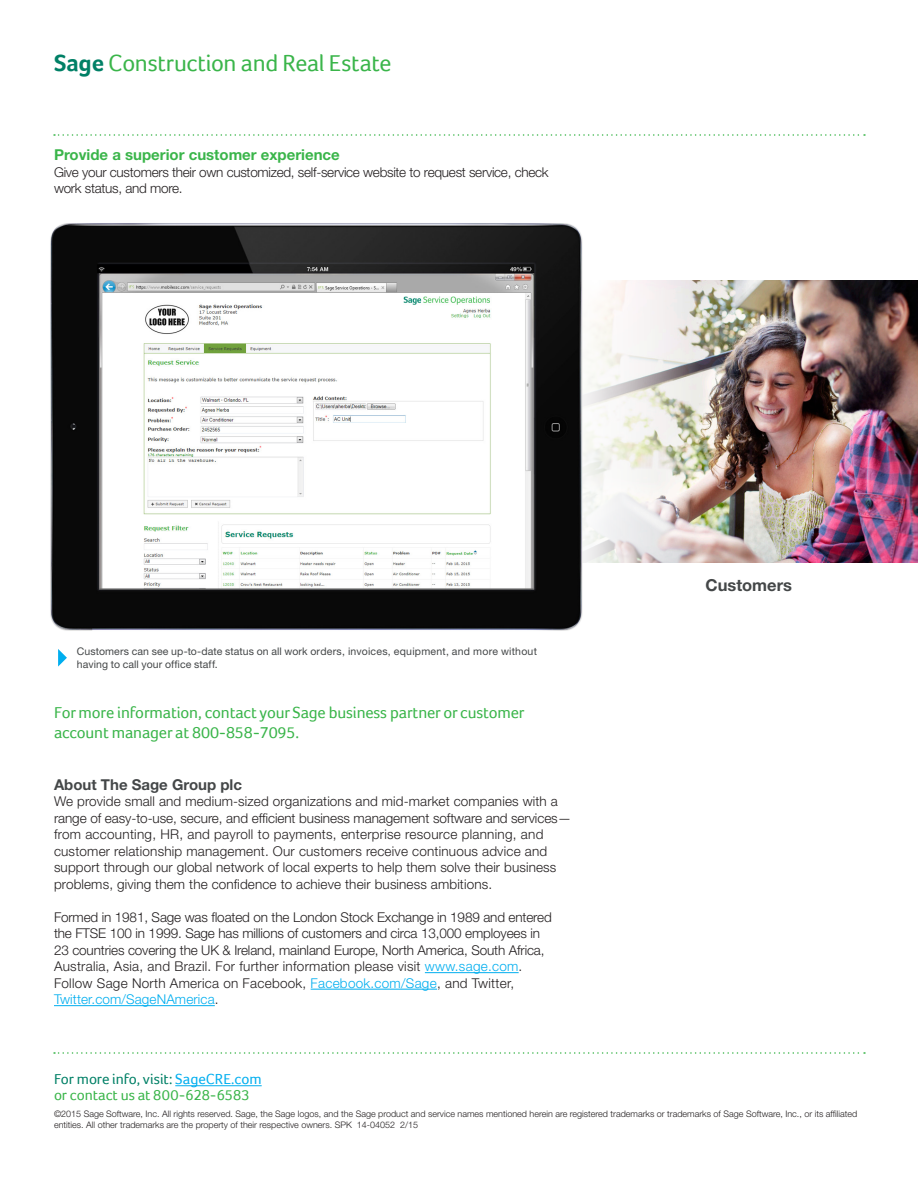
<style>
.page{position:relative;width:918px;height:1188px;background:#fff}
.page>*{position:absolute;margin:0;border:0;box-sizing:border-box;transform-origin:0 0}
.Product_Name_-_p2{font:24px "Foco";letter-spacing:-.01em;color:#3ab54a}
.About_Sage{font:16.5px/19.5px "Foco";letter-spacing:-.01em;color:#3ab54a}
.Subhead{font:700 16.5px "Helvetica Neue";color:#444748}
.Subhead-2{font:700 15px "Helvetica Neue";color:#3ab54a}
.More_info{font:15px "Foco";letter-spacing:-.005em;color:#008066}
.Contact_us{font:15px "Foco";letter-spacing:-.005em;color:#3ab54a}
.About_Sage-2{font:700 15px "Helvetica Neue";color:#444748}
.Body_copy{font:300 13.5px/16.5px "Helvetica Neue";letter-spacing:.01em;color:#231f20}
.Body_copy-2{font:300 13.5px/16.5px "Helvetica Neue";letter-spacing:-.01em;color:#231f20}
.Body_copy-3{font:300 13.5px/16.5px "Helvetica Neue";letter-spacing:-.02em;color:#231f20}
.Customer_details{font:10.5px/12.6px "Helvetica Neue";letter-spacing:.01em;color:#444748}
.Copyright{font:300 9px/10.8px "Helvetica Neue";color:#231f20}
.s1{font-weight:700;color:#008066}
.s2{color:#00aeef}
</style>
<div class="page">
<img style="left:891px;top:281px;width:27px;height:281px">
<svg style="left:54px;top:1052px;width:811px;height:2px"></svg>
<hr style="left:175px;top:1085px;width:87px;height:1px;background:#00aeef">
<img style="left:608px;top:280px;width:283px;height:283px">
<img style="left:50px;top:223px;width:558px;height:408px">
<svg style="left:54px;top:134px;width:811px;height:2px"></svg>
<hr style="left:425px;top:972px;width:94px;height:1px;background:#00aeef">
<hr style="left:311px;top:989px;width:126px;height:1px;background:#00aeef">
<hr style="left:54px;top:1005px;width:161px;height:1px;background:#00aeef">
<svg style="left:58px;top:649px;width:9px;height:18px"></svg>
<p class="Product_Name_-_p2" style="left:54px;top:49px;width:339px"><span class="s1">Sage</span> Construction and Real Estate</p>
<p class="Subhead-2" style="left:54px;top:146px;width:287px">Provide a superior customer experience</p>
<p class="Body_copy-3" style="left:54px;top:163px;width:496px">Give your customers their own customized, self-service website to request service, check work status, and more.</p>
<p class="Customer_details" style="left:77px;top:645px;width:462px">Customers can see up-to-date status on all work orders, invoices, equipment, and more without having to call your office staff.</p>
<p class="About_Sage" style="left:54px;top:703px;width:472px">For more information, contact your Sage business partner or customer account manager at 800-858-7095.</p>
<p class="About_Sage-2" style="left:54px;top:775px;width:190px">About The Sage Group plc</p>
<p class="Body_copy" style="left:54px;top:793px;width:519px">We provide small and medium-sized organizations and mid-market companies with a range of easy-to-use, secure, and efficient business management software and services— from accounting, HR, and payroll to payments, enterprise resource planning, and customer relationship management. Our customers receive continuous advice and support through our global network of local experts to help them solve their business problems, giving them the confidence to achieve their business ambitions.</p>
<p class="Body_copy-2" style="left:54px;top:908px;width:499px">Formed in 1981, Sage was floated on the London Stock Exchange in 1989 and entered the FTSE 100 in 1999. Sage has millions of customers and circa 13,000 employees in 23 countries covering the UK &amp; Ireland, mainland Europe, North America, South Africa, Australia, Asia, and Brazil. For further information please visit <span class="s2">www.sage.com</span>.<br>Follow Sage North America on Facebook, <span class="s2">Facebook.com/Sage</span>, and Twitter, <span class="s2">Twitter.com/SageNAmerica</span>.</p>
<p class="More_info" style="left:54px;top:1070px;width:209px">For more info, visit: <span class="s2">SageCRE.com</span></p>
<p class="Contact_us" style="left:54px;top:1087px;width:197px">or contact us at 800-628-6583</p>
<p class="Subhead" style="left:706px;top:575px;width:88px">Customers</p>
<p class="Copyright" style="left:54px;top:1108px;width:805px">©2015 Sage Software, Inc. All rights reserved. Sage, the Sage logos, and the Sage product and service names mentioned herein are registered trademarks or trademarks of Sage Software, Inc., or its affiliated entities. All other trademarks are the property of their respective owners. SPK 14-04052 2/15</p>
</div>
